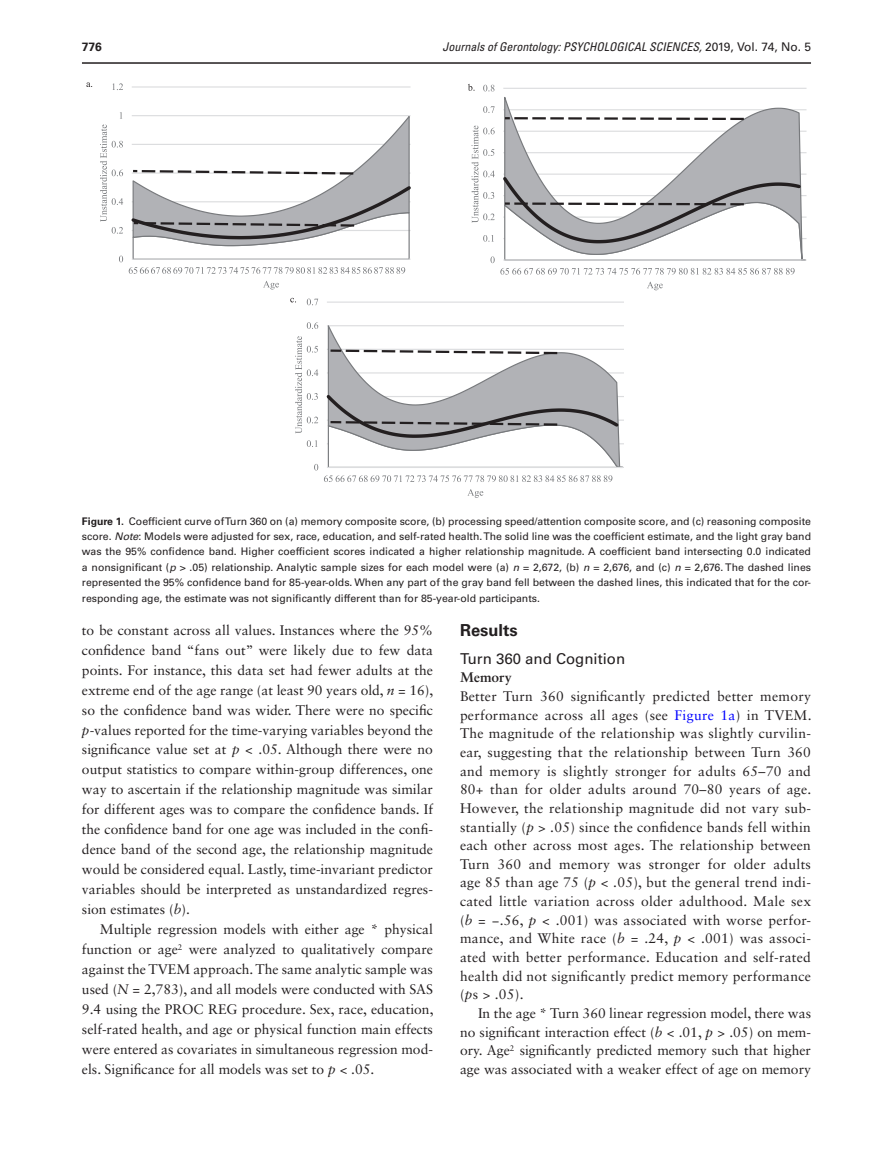
<style>
.page{position:relative;width:893px;height:1174px;background:#fff}
.page>*{position:absolute;margin:0;border:0;box-sizing:border-box;transform-origin:0 0}
.t1{font:700 16.5px "Univers LT Std";color:#231f20}
.t2{font:15px "Univers LT Std";color:#231f20}
.t3{font:13.8px/20px "Sabon LT Std";color:#231f20;text-align:justify}
.t4{font:700 13.8px "Sabon LT Std";color:#231f20}
.t5{font:italic condensed 12px "Univers LT Std";color:#231f20}
.t6{font:700 12px "Univers LT Std";color:#231f20}
.t7{font:10.5px/15.3px "Univers LT Std";color:#231f20;text-align:justify}
.s1{font-style:normal;font-stretch:normal}
.s2{font-weight:700}
.s3{font-style:italic}
.s4{color:#00f}
</style>
<div class="page">
<svg style="left:86px;top:82px;width:6px;height:5px"></svg>
<svg style="left:468px;top:84px;width:7px;height:7px"></svg>
<hr style="left:132px;top:86px;width:278px;height:2px;background:#dcdddf">
<svg style="left:132px;top:115px;width:279px;height:1px"></svg>
<svg style="left:119px;top:256px;width:4px;height:6px"></svg>
<svg style="left:120px;top:112px;width:2px;height:7px"></svg>
<svg style="left:112px;top:83px;width:11px;height:7px"></svg>
<svg style="left:100px;top:125px;width:23px;height:109px"></svg>
<hr style="left:503px;top:88px;width:303px;height:1px;background:#dcdddf">
<svg style="left:503px;top:97px;width:303px;height:29px"></svg>
<svg style="left:483px;top:106px;width:12px;height:7px"></svg>
<svg style="left:483px;top:85px;width:11px;height:6px"></svg>
<svg style="left:746px;top:126px;width:60px;height:149px"></svg>
<svg style="left:295px;top:427px;width:329px;height:55px"></svg>
<svg style="left:467px;top:489px;width:16px;height:9px"></svg>
<svg style="left:131px;top:116px;width:615px;height:311px"></svg>
<hr style="left:82px;top:62px;width:729px;height:2px;background:#231f20">
<p class="t6" style="left:82px;top:40px;width:21px">776</p>
<p class="t5" style="left:442px;top:39px;width:370px">Journals of Gerontology: PSYCHOLOGICAL SCIENCES, <span class="s1">2019, Vol. 74, No. 5</span></p>
<p class="t7" style="left:82px;top:513px;width:731px"><span class="s2">Figure 1.</span> Coefficient curve of Turn 360 on (a) memory composite score, (b) processing speed/attention composite score, and (c) reasoning composite score. <span class="s3">Note</span>: Models were adjusted for sex, race, education, and self-rated health. The solid line was the coefficient estimate, and the light gray band was the 95% confidence band. Higher coefficient scores indicated a higher relationship magnitude. A coefficient band intersecting 0.0 indicated a nonsignificant (<span class="s3">p</span> &gt; .05) relationship. Analytic sample sizes for each model were (a) <span class="s3">n</span> = 2,672, (b) <span class="s3">n</span> = 2,676, and (c) <span class="s3">n</span> = 2,676. The dashed lines represented the 95% confidence band for 85-year-olds. When any part of the gray band fell between the dashed lines, this indicated that for the cor&shy;responding age, the estimate was not significantly different than for 85-year-old participants.</p>
<p class="t3" style="left:82px;top:620px;width:353px">to be constant across all values. Instances where the 95% confidence band “fans out” were likely due to few data points. For instance, this data set had fewer adults at the extreme end of the age range (at least 90 years old, <span class="s3">n</span> = 16), so the confidence band was wider. There were no specific <span class="s3">p</span>-values reported for the time-varying variables beyond the significance value set at <span class="s3">p</span> &lt; .05. Although there were no output statistics to compare within-group differences, one way to ascertain if the relationship magnitude was similar for different ages was to compare the confidence bands. If the confidence band for one age was included in the confi&shy;dence band of the second age, the relationship magnitude would be considered equal. Lastly, time-invariant predictor variables should be interpreted as unstandardized regres&shy;sion estimates (<span class="s3">b</span>).</p>
<p class="t3" style="left:82px;top:919px;width:353px;text-indent:18px">Multiple regression models with either age * physical function or age<sup>2</sup> were analyzed to qualitatively compare against the TVEM approach. The same analytic sample was used (<span class="s3">N</span> = 2,783), and all models were conducted with SAS 9.4 using the PROC REG procedure. Sex, race, education, self-rated health, and age or physical function main effects were entered as covariates in simultaneous regression mod&shy;els. Significance for all models was set to <span class="s3">p</span> &lt; .05.</p>
<p class="t1" style="left:460px;top:620px;width:59px">Results</p>
<p class="t2" style="left:460px;top:649px;width:167px">Turn 360 and Cognition</p>
<p class="t4" style="left:460px;top:669px;width:53px">Memory</p>
<p class="t3" style="left:460px;top:687px;width:353px;line-height:18.6px">Better Turn 360 significantly predicted better memory performance across all ages (see <span class="s4">Figure 1a</span>) in TVEM.<br>The magnitude of the relationship was slightly curvilin&shy;ear, suggesting that the relationship between Turn 360 and memory is slightly stronger for adults 65–70 and 80+ than for older adults around 70–80 years of age.<br>However, the relationship magnitude did not vary sub&shy;stantially (<span class="s3">p</span> &gt; .05) since the confidence bands fell within each other across most ages. The relationship between Turn 360 and memory was stronger for older adults age 85 than age 75 (<span class="s3">p</span> &lt; .05), but the general trend indi&shy;cated little variation across older adulthood. Male sex (<span class="s3">b</span> = −.56, <span class="s3">p</span> &lt; .001) was associated with worse perfor&shy;mance, and White race (<span class="s3">b</span> = .24, <span class="s3">p</span> &lt; .001) was associ&shy;ated with better performance. Education and self-rated health did not significantly predict memory performance (<span class="s3">p</span>s &gt; .05).</p>
<p class="t3" style="left:460px;top:1003px;width:353px;line-height:18.8px;text-indent:18px">In the age * Turn 360 linear regression model, there was no significant interaction effect (<span class="s3">b</span> &lt; .01, <span class="s3">p</span> &gt; .05) on mem&shy;ory. Age<sup>2</sup> significantly predicted memory such that higher age was associated with a weaker effect of age on memory</p>
</div>
